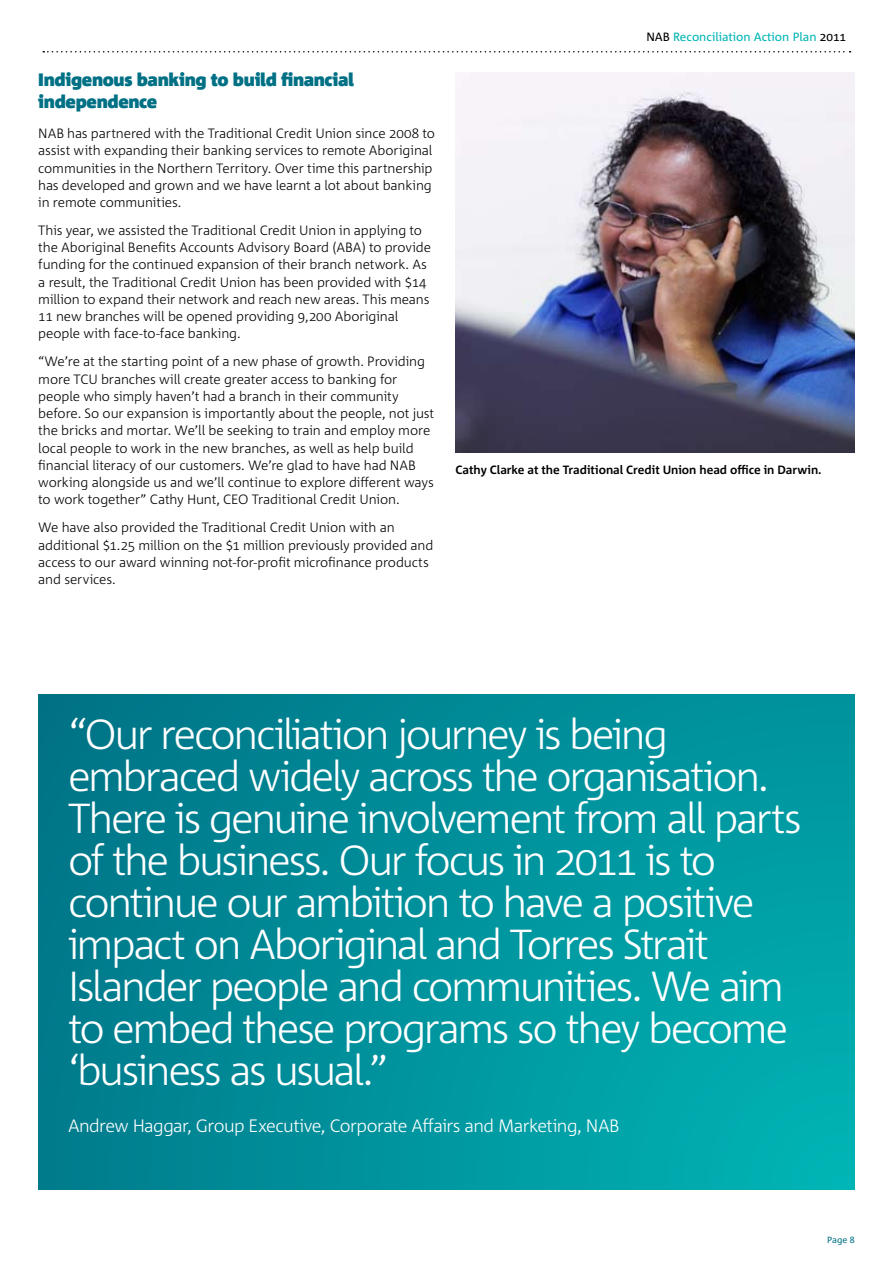
<style>
.page{position:relative;width:893px;height:1263px;background:#fff}
.page>*{position:absolute;margin:0;border:0;box-sizing:border-box;transform-origin:0 0}
.t1{font:300 42px/42px "Corpid C1 s";letter-spacing:-.06em;color:#fff}
.t2{font:300 18px "Corpid C1 s";letter-spacing:-.035em;color:#fff}
.t3{font:900 18px/21.8px "Corpid C1 s";letter-spacing:-.02em;color:#007085}
.t4{font:300 13.5px/17.2px "Corpid C1 s";letter-spacing:-.01em;color:#000}
.t5{font:700 12px "Corpid C1 s";letter-spacing:-.005em;color:#000}
.t6{font:12px "Corpid C1 s";color:#00b5b5}
.t7{font:9px "Corpid C1 s";color:#007085}
.s1{color:#000}
</style>
<div class="page">
<svg style="left:43px;top:51px;width:808px;height:2px"></svg>
<div style="left:38px;top:694px;width:817px;height:495px;background:linear-gradient(to right,#00798b,#00a8ac)"></div>
<img style="left:455px;top:72px;width:400px;height:381px">
<h2 class="t3" style="left:38px;top:69px;width:317px">Indigenous banking to build financial independence</h2>
<p class="t4" style="left:38px;top:124px;width:398px">NAB has partnered with the Traditional Credit Union since 2008 to assist with expanding their banking services to remote Aboriginal communities in the Northern Territory. Over time this partnership has developed and grown and we have learnt a lot about banking in remote communities.</p>
<p class="t4" style="left:38px;top:221px;width:394px">This year, we assisted the Traditional Credit Union in applying to the Aboriginal Benefits Accounts Advisory Board (ABA) to provide funding for the continued expansion of their branch network. As a result, the Traditional Credit Union has been provided with $14 million to expand their network and reach new areas. This means 11 new branches will be opened providing 9,200 Aboriginal people with face-to-face banking.</p>
<p class="t4" style="left:38px;top:353px;width:397px">“We’re at the starting point of a new phase of growth. Providing more TCU branches will create greater access to banking for people who simply haven’t had a branch in their community before. So our expansion is importantly about the people, not just the bricks and mortar. We’ll be seeking to train and employ more local people to work in the new branches, as well as help build financial literacy of our customers. We’re glad to have had NAB working alongside us and we’ll continue to explore different ways to work together” Cathy Hunt, CEO Traditional Credit Union.</p>
<p class="t4" style="left:38px;top:518px;width:397px">We have also provided the Traditional Credit Union with an additional $1.25 million on the $1 million previously provided and access to our award winning not-for-profit microfinance products and services.</p>
<p class="t6" style="left:646px;top:29px;width:194px"><span class="s1">NAB</span> Reconciliation Action Plan <span class="s1">2011</span></p>
<p class="t5" style="left:455px;top:462px;width:368px">Cathy Clarke at the Traditional Credit Union head office in Darwin.</p>
<p class="t1" style="left:68px;top:712px;width:735px">“Our reconciliation journey is being embraced widely across the organisation.<br>There is genuine involvement from all parts of the business. Our focus in 2011 is to continue our ambition to have a positive impact on Aboriginal and Torres Strait Islander people and communities. We aim to embed these programs so they become ‘business as usual.”</p>
<h2 class="t2" style="left:68px;top:1114px;width:553px">Andrew Haggar, Group Executive, Corporate Affairs and Marketing, NAB</h2>
<p class="t7" style="left:827px;top:1234px;width:22px">Page</p>
</div>
